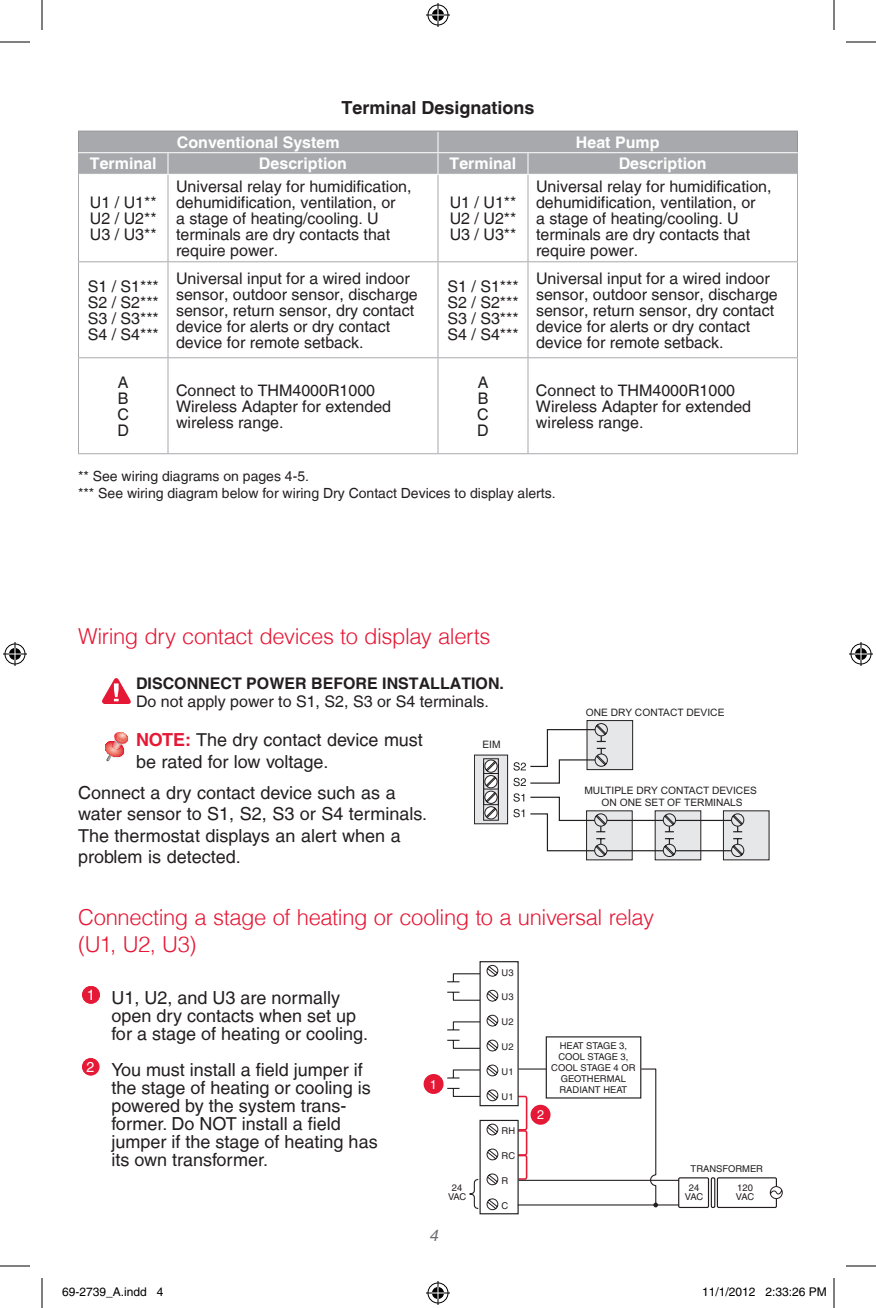
<style>
.page{position:relative;width:876px;height:1308px;background:#fff}
.page>*{position:absolute;margin:0;border:0;box-sizing:border-box;transform-origin:0 0}
.t1{font:300 22px/26.4px "Helvetica LT";letter-spacing:-.02em;color:#e51836}
.t2{font:18px/18px "Helvetica LT";color:#231f20}
.t3{font:700 18px "Helvetica LT";color:#231f20}
.t4{font:16px/16px "Helvetica LT";color:#231f20;text-align:justify}
.t5{font:700 16px "Helvetica LT";color:#fff}
.t6{font:700 16px "Helvetica LT";color:#231f20}
.t7{font:italic 16px "Helvetica LT";color:#6c6d70}
.t8{font:14.8px "Helvetica LT";color:#fff}
.t9{font:14.4px "Helvetica LT";color:#fff}
.t10{font:14px/16.8px "Helvetica LT";color:#231f20}
.t11{font:12.6px "Helvetica LT";color:#fff}
.t12{font:12px "Helvetica";color:#000}
.t13{font:10.2px/12px "Arial";color:#231f20;text-align:center}
.t14{font:9.4px/11px "Helvetica LT";color:#231f20;text-align:center}
.s1{font-weight:700;color:#e51836}
</style>
<div class="page">
<hr style="left:78px;top:174px;width:1px;height:87px;background:#a8a9ad">
<hr style="left:168px;top:175px;width:1px;height:86px;background:#a8a9ad">
<hr style="left:438px;top:175px;width:1px;height:86px;background:#a8a9ad">
<hr style="left:528px;top:175px;width:1px;height:86px;background:#a8a9ad">
<hr style="left:797px;top:174px;width:1px;height:87px;background:#a8a9ad">
<hr style="left:78px;top:261px;width:90px;height:1px;background:#a8a9ad">
<hr style="left:78px;top:262px;width:1px;height:95px;background:#a8a9ad">
<hr style="left:168px;top:261px;width:270px;height:1px;background:#a8a9ad">
<hr style="left:168px;top:262px;width:1px;height:95px;background:#a8a9ad">
<hr style="left:438px;top:261px;width:90px;height:1px;background:#a8a9ad">
<hr style="left:438px;top:262px;width:1px;height:95px;background:#a8a9ad">
<hr style="left:528px;top:261px;width:270px;height:1px;background:#a8a9ad">
<hr style="left:528px;top:262px;width:1px;height:95px;background:#a8a9ad">
<hr style="left:797px;top:262px;width:1px;height:95px;background:#a8a9ad">
<hr style="left:78px;top:357px;width:90px;height:1px;background:#a8a9ad">
<hr style="left:78px;top:358px;width:1px;height:95px;background:#a8a9ad">
<hr style="left:168px;top:357px;width:270px;height:1px;background:#a8a9ad">
<hr style="left:168px;top:358px;width:1px;height:95px;background:#a8a9ad">
<hr style="left:438px;top:357px;width:90px;height:1px;background:#a8a9ad">
<hr style="left:438px;top:358px;width:1px;height:95px;background:#a8a9ad">
<hr style="left:528px;top:357px;width:270px;height:1px;background:#a8a9ad">
<hr style="left:528px;top:358px;width:1px;height:95px;background:#a8a9ad">
<hr style="left:797px;top:358px;width:1px;height:95px;background:#a8a9ad">
<hr style="left:78px;top:453px;width:90px;height:1px;background:#a8a9ad">
<hr style="left:168px;top:453px;width:270px;height:1px;background:#a8a9ad">
<hr style="left:438px;top:453px;width:90px;height:1px;background:#a8a9ad">
<hr style="left:528px;top:453px;width:270px;height:1px;background:#a8a9ad">
<svg style="left:78px;top:131px;width:720px;height:43px;background:#aaabaf"></svg>
<div style="left:82px;top:986px;width:18px;height:17px;background:#e51836;border-radius:50%"></div>
<div style="left:82px;top:986px;width:18px;height:18px;border:1px solid #e51836;border-radius:50%"></div>
<div style="left:82px;top:1059px;width:17px;height:16px;background:#e51836;border-radius:50%"></div>
<div style="left:82px;top:1058px;width:18px;height:18px;border:1px solid #e51836;border-radius:50%"></div>
<div style="left:424px;top:1074px;width:20px;height:20px;background:#e51836;border-radius:50%"></div>
<svg style="left:678px;top:1177px;width:105px;height:31px"></svg>
<div style="left:480px;top:1120px;width:39px;height:94px;border:1px solid #231f20"></div>
<hr style="left:519px;top:1180px;width:160px;height:1px;background:#231f20">
<hr style="left:518px;top:1204px;width:161px;height:2px;background:#231f20">
<svg style="left:447px;top:965px;width:211px;height:245px"></svg>
<svg style="left:105px;top:732px;width:24px;height:29px"></svg>
<svg style="left:102px;top:678px;width:29px;height:26px"></svg>
<div style="left:723px;top:810px;width:46px;height:50px;background:#e6e7e9"></div>
<div style="left:655px;top:810px;width:46px;height:50px;background:#e6e7e9"></div>
<div style="left:474px;top:755px;width:34px;height:69px;background:#e6e7e9"></div>
<div style="left:474px;top:755px;width:34px;height:69px;border:1px solid #231f20"></div>
<div style="left:483px;top:758px;width:16px;height:16px;border:1px solid #231f20"></div>
<svg style="left:483px;top:759px;width:16px;height:62px"></svg>
<div style="left:586px;top:810px;width:47px;height:50px;background:#e6e7e9"></div>
<div style="left:587px;top:720px;width:46px;height:50px;background:#e6e7e9;border:1px solid #231f20"></div>
<svg style="left:513px;top:723px;width:232px;height:134px"></svg>
<hr style="left:0;top:42px;width:30px;height:1px;background:#000">
<hr style="left:846px;top:42px;width:30px;height:1px;background:#000">
<hr style="left:0;top:1266px;width:30px;height:1px;background:#000">
<hr style="left:846px;top:1266px;width:30px;height:1px;background:#000">
<hr style="left:42px;top:0;width:1px;height:30px;background:#000">
<hr style="left:42px;top:1278px;width:1px;height:30px;background:#000">
<hr style="left:834px;top:0;width:1px;height:30px;background:#000">
<hr style="left:834px;top:1278px;width:1px;height:30px;background:#000">
<svg style="left:426px;top:3px;width:24px;height:24px"></svg>
<svg style="left:426px;top:1281px;width:24px;height:24px"></svg>
<svg style="left:3px;top:642px;width:24px;height:24px"></svg>
<svg style="left:849px;top:642px;width:24px;height:24px"></svg>
<p class="t3" style="left:341px;top:96px;width:195px">Terminal Designations</p>
<p class="t5" style="left:177px;top:132px;width:164px">Conventional System</p>
<p class="t5" style="left:576px;top:132px;width:85px">Heat Pump</p>
<p class="t5" style="left:90px;top:154px;width:68px">Terminal</p>
<p class="t5" style="left:259px;top:154px;width:90px">Description</p>
<p class="t5" style="left:450px;top:154px;width:68px">Terminal</p>
<p class="t5" style="left:619px;top:154px;width:90px">Description</p>
<p class="t4" style="left:90px;top:194px;width:68px">U1 / U1** U2 / U2** U3 / U3**</p>
<p class="t4" style="left:176px;top:178px;width:237px;text-align:left">Universal relay for humidification, dehumidification, ventilation, or<br>a stage of heating/cooling. U terminals are dry contacts that require power.</p>
<p class="t4" style="left:536px;top:178px;width:237px;text-align:left">Universal relay for humidification, dehumidification, ventilation, or<br>a stage of heating/cooling. U terminals are dry contacts that require power.</p>
<p class="t4" style="left:450px;top:194px;width:68px">U1 / U1** U2 / U2** U3 / U3**</p>
<p class="t4" style="left:88px;top:278px;width:73px">S1 / S1*** S2 / S2*** S3 / S3*** S4 / S4***</p>
<p class="t4" style="left:176px;top:270px;width:243px;text-align:left">Universal input for a wired indoor sensor, outdoor sensor, discharge sensor, return sensor, dry contact device for alerts or dry contact device for remote setback.</p>
<p class="t4" style="left:447px;top:278px;width:73px">S1 / S1*** S2 / S2*** S3 / S3*** S4 / S4***</p>
<p class="t4" style="left:536px;top:270px;width:243px;text-align:left">Universal input for a wired indoor sensor, outdoor sensor, discharge sensor, return sensor, dry contact device for alerts or dry contact device for remote setback.</p>
<p class="t4" style="left:117px;top:374px;width:13px">A B C D</p>
<p class="t4" style="left:176px;top:382px;width:217px;text-align:left">Connect to THM4000R1000<br>Wireless Adapter for extended wireless range.</p>
<p class="t4" style="left:477px;top:374px;width:13px">A B C D</p>
<p class="t4" style="left:536px;top:382px;width:217px;text-align:left">Connect to THM4000R1000<br>Wireless Adapter for extended wireless range.</p>
<p class="t10" style="left:78px;top:468px;width:479px">** See wiring diagrams on pages 4-5.<br>*** See wiring diagram below for wiring Dry Contact Devices to display alerts.</p>
<h1 class="t1" style="left:78px;top:623px;width:414px">Wiring dry contact devices to display alerts</h1>
<p class="t6" style="left:136px;top:673px;width:370px">DISCONNECT POWER BEFORE INSTALLATION.</p>
<p class="t4" style="left:136px;top:693px;width:355px">Do not apply power to S1, S2, S3 or S4 terminals.</p>
<p class="t2" style="left:136px;top:729px;width:288px;line-height:21.6px"><span class="s1">NOTE:</span> The dry contact device must be rated for low voltage.</p>
<p class="t2" style="left:78px;top:781px;width:351px;line-height:21.6px">Connect a dry contact device such as a water sensor to S1, S2, S3 or S4 terminals.<br>The thermostat displays an alert when a problem is detected.</p>
<p class="t13" style="left:584px;top:785px;width:174px">MULTIPLE DRY CONTACT DEVICES<br>ON ONE SET OF TERMINALS</p>
<p class="t13" style="left:586px;top:706px;width:140px">ONE DRY CONTACT DEVICE</p>
<p class="t13" style="left:482px;top:739px;width:20px">EIM</p>
<h1 class="t1" style="left:78px;top:904px;width:578px">Connecting a stage of heating or cooling to a universal relay (U1, U2, U3)</h1>
<p class="t8" style="left:87px;top:986px;width:10px">1</p>
<p class="t9" style="left:87px;top:1058px;width:9px">2</p>
<p class="t2" style="left:112px;top:988px;width:258px">U1, U2, and U3 are normally open dry contacts when set up for a stage of heating or cooling.</p>
<p class="t2" style="left:112px;top:1060px;width:268px">You must install a field jumper if the stage of heating or cooling is powered by the system trans&shy;former. Do NOT install a field jumper if the stage of heating has its own transformer.</p>
<p class="t11" style="left:430px;top:1077px;width:9px">1</p>
<p class="t14" style="left:448px;top:1183px;width:20px;line-height:9.4px">24<br>VAC</p>
<p class="t7" style="left:429px;top:1227px;width:10px">4</p>
<p class="t14" style="left:502px;top:967px;width:13px">U3</p>
<p class="t14" style="left:502px;top:992px;width:13px">U3</p>
<p class="t14" style="left:502px;top:1016px;width:13px">U2</p>
<p class="t14" style="left:502px;top:1041px;width:13px">U2</p>
<p class="t14" style="left:502px;top:1066px;width:13px">U1</p>
<p class="t14" style="left:502px;top:1091px;width:13px">U1</p>
<p class="t14" style="left:502px;top:1126px;width:15px">RH</p>
<p class="t14" style="left:502px;top:1150px;width:15px">RC</p>
<p class="t14" style="left:502px;top:1175px;width:8px">R</p>
<p class="t14" style="left:502px;top:1200px;width:8px">C</p>
<p class="t11" style="left:537px;top:1108px;width:9px">2</p>
<p class="t14" style="left:551px;top:1040px;width:86px">HEAT STAGE 3,<br>COOL STAGE 3,<br>COOL STAGE 4 OR<br>GEOTHERMAL<br>RADIANT HEAT</p>
<p class="t14" style="left:691px;top:1163px;width:74px">TRANSFORMER</p>
<p class="t14" style="left:685px;top:1183px;width:20px;line-height:9.4px">24<br>VAC</p>
<p class="t14" style="left:736px;top:1183px;width:20px;line-height:9.4px;text-align:left">120<br>VAC</p>
<p class="t12" style="left:62px;top:1285px;width:103px">69-2739_A.indd 4</p>
<p class="t12" style="left:702px;top:1285px;width:126px">11/1/2012 2:33:26 PM</p>
</div>
